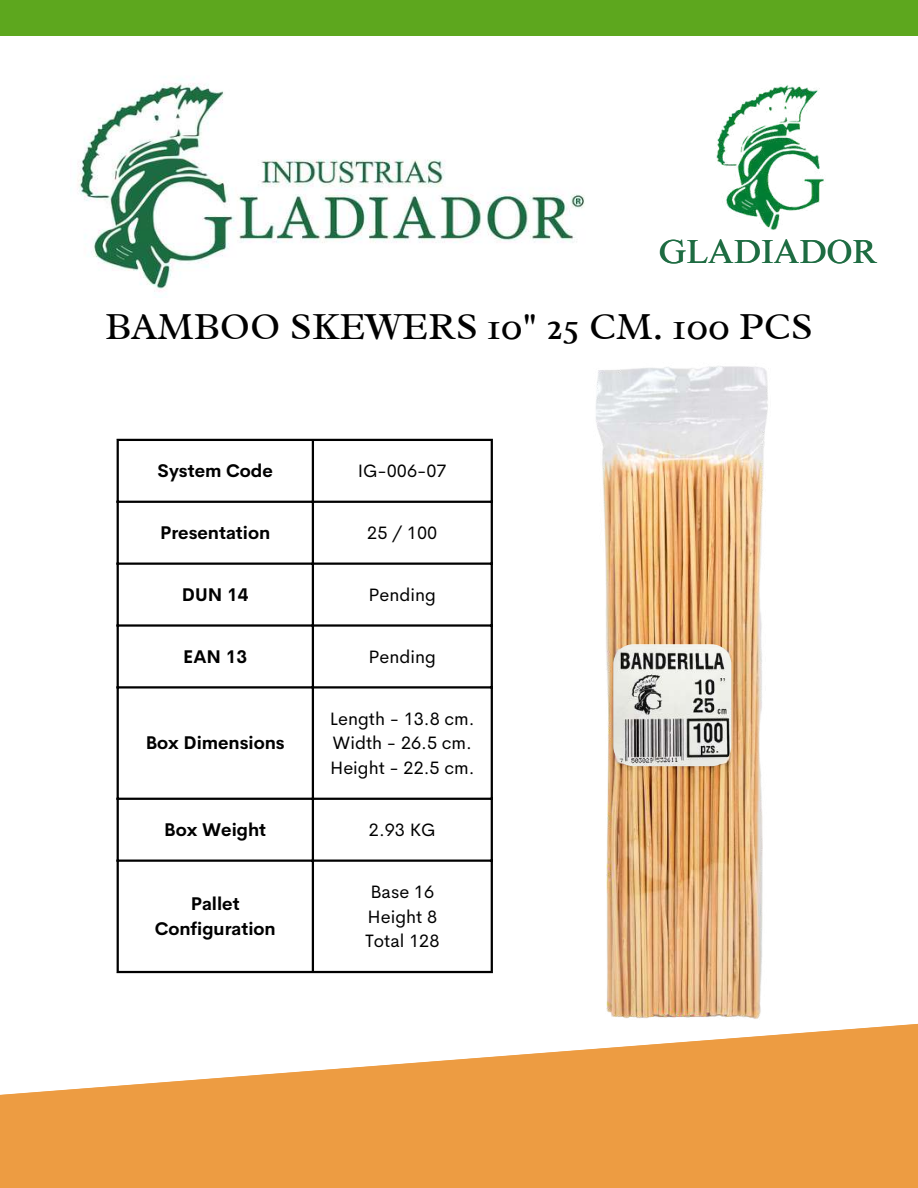
<style>
.page{position:relative;width:918px;height:1188px;background:#ed9c42}
.page>*{position:absolute;margin:0;border:0;box-sizing:border-box;transform-origin:0 0}
.t1{font:38.7px "Radley";color:#000}
.t2{font:33.15px "Times NRMT Pro";color:#1e6c42}
.t3{font:18px/24.8px "Cerebri Sans";color:#000}
.t4{font:700 18px/24.8px "Cerebri Sans";color:#000;text-align:center}
</style>
<div class="page">
<div style="left:0;top:36px;width:918px;height:1059px;background:#fff"></div>
<div style="left:867px;top:496px;width:51px;height:155px;background:#fff"></div>
<div style="left:866px;top:396px;width:52px;height:204px;background:#fff"></div>
<div style="left:866px;top:516px;width:52px;height:52px;background:#fff"></div>
<div style="left:0;top:0;width:918px;height:36px;background:#5da71e"></div>
<div style="left:608px;top:338px;width:310px;height:58px;background:#fff"></div>
<img style="left:588px;top:358px;width:183px;height:675px">
<img style="left:613px;top:644px;width:118px;height:122px;border-radius:20px">
<img style="left:71px;top:63px;width:524px;height:235px">
<hr style="left:117px;top:441px;width:2px;height:530px;background:#000">
<hr style="left:312px;top:441px;width:2px;height:530px;background:#000">
<hr style="left:491px;top:441px;width:2px;height:530px;background:#000">
<hr style="left:117px;top:439px;width:376px;height:2px;background:#000">
<hr style="left:117px;top:501px;width:376px;height:2px;background:#000">
<hr style="left:117px;top:563px;width:376px;height:2px;background:#000">
<hr style="left:117px;top:624px;width:376px;height:3px;background:#000">
<hr style="left:117px;top:686px;width:376px;height:3px;background:#000">
<hr style="left:117px;top:798px;width:376px;height:2px;background:#000">
<hr style="left:117px;top:860px;width:376px;height:2px;background:#000">
<hr style="left:117px;top:971px;width:376px;height:2px;background:#000">
<img style="left:709px;top:85px;width:117px;height:152px">
<h2 class="t2" style="left:659px;top:240px;width:221px">GLADIADOR</h2>
<h1 class="t1" style="left:105px;top:302px;width:709px">BAMBOO SKEWERS 10" 25 CM. 100 PCS</h1>
<p class="t4" style="left:158px;top:458px;width:117px">System Code</p>
<p class="t3" style="left:358px;top:458px;width:90px">IG-006-07</p>
<p class="t4" style="left:160px;top:520px;width:112px">Presentation</p>
<p class="t3" style="left:367px;top:520px;width:72px">25 / 100</p>
<p class="t4" style="left:182px;top:582px;width:68px">DUN 14</p>
<p class="t3" style="left:369px;top:582px;width:69px">Pending</p>
<p class="t4" style="left:183px;top:644px;width:65px">EAN 13</p>
<p class="t3" style="left:369px;top:644px;width:69px">Pending</p>
<p class="t4" style="left:146px;top:731px;width:141px">Box Dimensions</p>
<p class="t3" style="left:330px;top:706px;width:146px">Length - 13.8 cm.<br>Width - 26.5 cm.<br>Height - 22.5 cm.</p>
<p class="t4" style="left:164px;top:817px;width:103px">Box Weight</p>
<p class="t3" style="left:369px;top:817px;width:68px">2.93 KG</p>
<p class="t4" style="left:155px;top:891px;width:123px">Pallet<br>Configuration</p>
<p class="t3" style="left:365px;top:879px;width:76px">Base 16<br>Height 8<br>Total 128</p>
</div>
